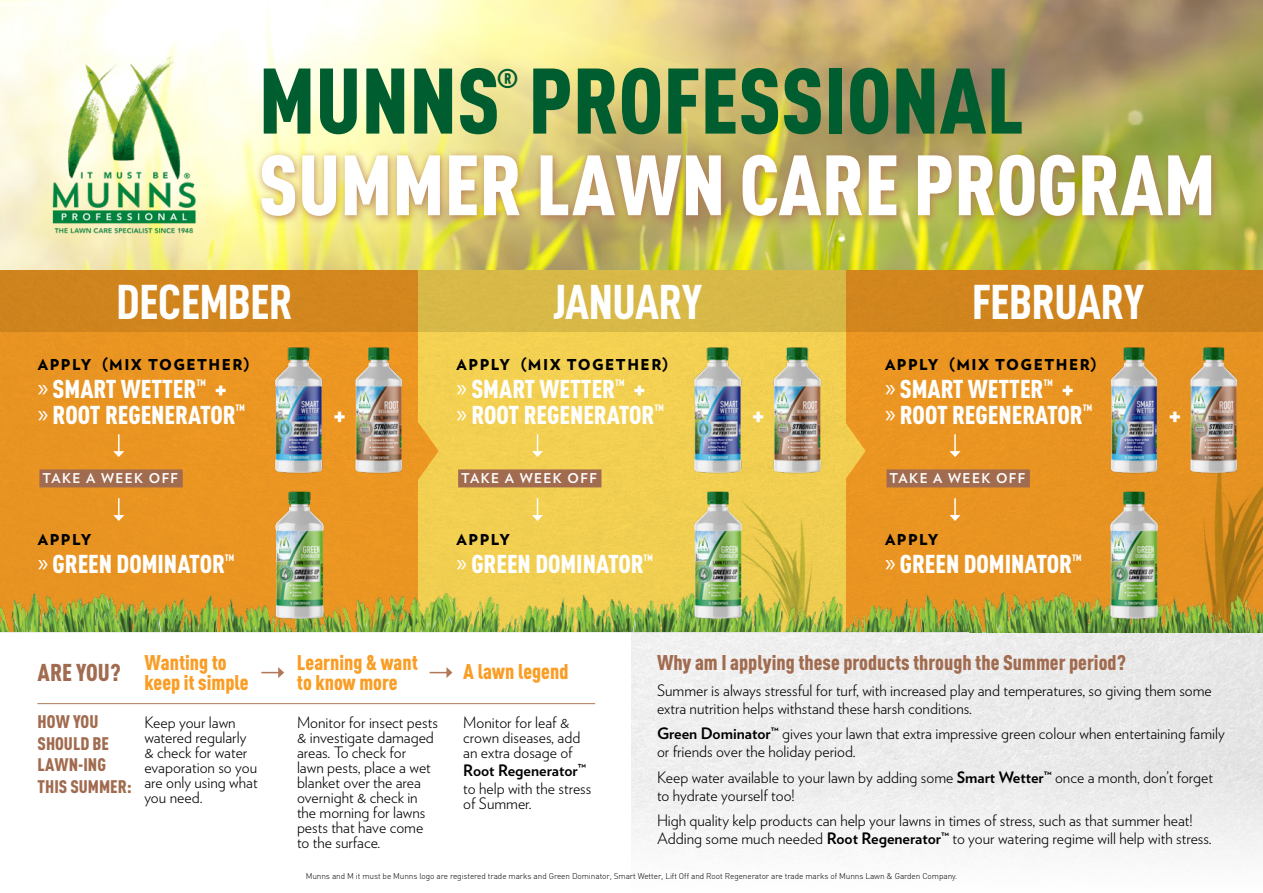
<style>
.page{position:relative;width:1263px;height:893px;background:#fff}
.page>*{position:absolute;margin:0;border:0;box-sizing:border-box;transform-origin:0 0}
.t1{font:900 91.35px "DIN Cond";color:#005d2f}
.t2{font:900 84px "DIN Cond";color:#fff}
.t3{font:49.5px "D DIN Condensed Bold";color:#fff}
.t4{font:900 30px "Verlag";color:#fff}
.t5{font:900 26.85px "DIN Cond";color:#005d2f}
.t6{font:900 25.5px/25.5px "DIN Cond";color:#fff}
.t7{font:900 24px "DIN Cond";color:#a16b4f}
.t8{font:900 21px/19.5px "DIN Cond";color:#f99d25}
.t9{font:900 21px "DIN Cond";color:#a16b4f}
.t10{font:900 18px/21.6px "DIN Cond";color:#a16b4f}
.t11{font:300 15.75px/15px "Verlag";color:#000}
.t12{font:900 15px "Verlag";letter-spacing:.1em;color:#000}
.t13{font:700 13.5px "Verlag";letter-spacing:.1em;color:#fff}
.t14{font:300 8.25px "DIN";letter-spacing:-.01em;color:#000}
.s1{font-family:"Myriad Pro";font-weight:400}
.s2{font-weight:700}
.s3{font-weight:700;font-size:16.5px}
</style>
<div class="page">
<img style="left:0;top:0;width:1263px;height:270px">
<svg style="left:1px;top:1px;width:248px;height:268px"></svg>
<img style="left:631px;top:633px;width:632px;height:141px">
<div style="left:631px;top:774px;width:632px;height:119px;background:#f5f5f5"></div>
<img style="left:0;top:270px;width:1263px;height:363px">
<div style="left:886px;top:469px;width:144px;height:18px;background:#a16b4f"></div>
<div style="left:458px;top:469px;width:143px;height:18px;background:#a16b4f"></div>
<div style="left:39px;top:469px;width:144px;height:18px;background:#a16b4f"></div>
<img style="left:765px;top:336px;width:73px;height:149px">
<img style="left:347px;top:336px;width:72px;height:149px">
<img style="left:1182px;top:336px;width:73px;height:149px">
<img style="left:676px;top:336px;width:76px;height:143px">
<img style="left:258px;top:336px;width:75px;height:143px">
<img style="left:1093px;top:336px;width:75px;height:143px">
<svg style="left:261px;top:667px;width:23px;height:11px"></svg>
<svg style="left:430px;top:667px;width:22px;height:11px"></svg>
<svg style="left:532px;top:498px;width:11px;height:23px"></svg>
<svg style="left:113px;top:498px;width:11px;height:23px"></svg>
<svg style="left:949px;top:498px;width:11px;height:23px"></svg>
<svg style="left:532px;top:434px;width:11px;height:23px"></svg>
<svg style="left:113px;top:434px;width:11px;height:23px"></svg>
<svg style="left:949px;top:434px;width:11px;height:23px"></svg>
<hr style="left:37px;top:703px;width:558px;height:1px;background:#b27758">
<div style="left:256px;top:149px;width:965px;height:76px;background:#b27758;opacity:.85"></div>
<img style="left:760px;top:497px;width:57px;height:93px">
<img style="left:51px;top:54px;width:147px;height:182px">
<img style="left:0;top:590px;width:969px;height:42px">
<img style="left:969px;top:575px;width:294px;height:58px">
<img style="left:1092px;top:479px;width:84px;height:152px">
<img style="left:676px;top:479px;width:84px;height:152px">
<img style="left:258px;top:479px;width:83px;height:152px">
<h1 class="t1" style="left:259px;top:44px;width:767px">MUNNS PROFESSIONAL</h1>
<h2 class="t2" style="left:259px;top:133px;width:958px">SUMMER LAWN CARE PROGRAM</h2>
<h3 class="t5" style="left:496px;top:61px;width:24px">®</h3>
<h3 class="t3" style="left:117px;top:275px;width:177px">DECEMBER</h3>
<h3 class="t3" style="left:553px;top:275px;width:151px">JANUARY</h3>
<h3 class="t3" style="left:972px;top:275px;width:173px">FEBRUARY</h3>
<p class="t12" style="left:38px;top:352px;width:213px">APPLY (MIX TOGETHER)</p>
<h3 class="t6" style="left:38px;top:375px;width:209px"><span class="s1">»</span> SMART WETTER<sup>™</sup> +<br><span class="s1">»</span> ROOT REGENERATOR<sup>™</sup></h3>
<p class="t12" style="left:457px;top:352px;width:213px">APPLY (MIX TOGETHER)</p>
<h3 class="t6" style="left:457px;top:375px;width:209px"><span class="s1">»</span> SMART WETTER<sup>™</sup> +<br><span class="s1">»</span> ROOT REGENERATOR<sup>™</sup></h3>
<p class="t12" style="left:885px;top:352px;width:213px">APPLY (MIX TOGETHER)</p>
<h3 class="t6" style="left:885px;top:375px;width:209px"><span class="s1">»</span> SMART WETTER<sup>™</sup> +<br><span class="s1">»</span> ROOT REGENERATOR<sup>™</sup></h3>
<h3 class="t4" style="left:333px;top:393px;width:15px">+</h3>
<h3 class="t4" style="left:752px;top:393px;width:15px">+</h3>
<h3 class="t4" style="left:1168px;top:393px;width:15px">+</h3>
<p class="t13" style="left:42px;top:467px;width:137px">TAKE A WEEK OFF</p>
<p class="t13" style="left:461px;top:467px;width:137px">TAKE A WEEK OFF</p>
<p class="t13" style="left:889px;top:467px;width:137px">TAKE A WEEK OFF</p>
<p class="t12" style="left:38px;top:527px;width:55px">APPLY</p>
<h3 class="t6" style="left:38px;top:551px;width:198px"><span class="s1">»</span> GREEN DOMINATOR<sup>™</sup></h3>
<p class="t12" style="left:457px;top:527px;width:55px">APPLY</p>
<h3 class="t6" style="left:457px;top:551px;width:198px"><span class="s1">»</span> GREEN DOMINATOR<sup>™</sup></h3>
<p class="t12" style="left:885px;top:527px;width:55px">APPLY</p>
<h3 class="t6" style="left:885px;top:551px;width:198px"><span class="s1">»</span> GREEN DOMINATOR<sup>™</sup></h3>
<h3 class="t7" style="left:38px;top:657px;width:85px">ARE YOU?</h3>
<p class="t10" style="left:38px;top:710px;width:96px">HOW YOU<br>SHOULD BE<br>LAWN-ING<br>THIS SUMMER:</p>
<h3 class="t8" style="left:144px;top:652px;width:106px">Wanting to keep it simple</h3>
<h3 class="t8" style="left:297px;top:652px;width:122px">Learning &amp; want to know more</h3>
<h3 class="t8" style="left:463px;top:661px;width:107px">A lawn legend</h3>
<p class="t11" style="left:297px;top:714px;width:142px">Monitor for insect pests &amp; investigate damaged areas. To check for<br>lawn pests, place a wet blanket over the area overnight &amp; check in the morning for lawns pests that have come to the surface.</p>
<p class="t11" style="left:463px;top:714px;width:119px">Monitor for leaf &amp; crown diseases, add an extra dosage of</p>
<p class="t11" style="left:144px;top:714px;width:115px">Keep your lawn watered regularly &amp; check for water evaporation so you are only using what you need.</p>
<p class="t11" style="left:463px;top:760px;width:130px;line-height:18px"><span class="s2">Root Regenerator</span><span class="s3">™ </span>to help with the stress</p>
<p class="t11" style="left:463px;top:795px;width:70px">of Summer.</p>
<h3 class="t9" style="left:657px;top:650px;width:471px">Why am I applying these products through the Summer period?</h3>
<p class="t11" style="left:657px;top:680px;width:556px;line-height:18px">Summer is always stressful for turf, with increased play and temperatures, so giving them some extra nutrition helps withstand these harsh conditions.</p>
<p class="t11" style="left:657px;top:724px;width:569px;line-height:18px"><span class="s2">Green Dominator™</span> gives your lawn that extra impressive green colour when entertaining family or friends over the holiday period.</p>
<p class="t11" style="left:657px;top:767px;width:558px;line-height:18px">Keep water available to your lawn by adding some <span class="s2">Smart Wetter™</span> once a month, don’t forget to hydrate yourself too!</p>
<p class="t11" style="left:657px;top:811px;width:556px;line-height:18px">High quality kelp products can help your lawns in times of stress, such as that summer heat!<br>Adding some much needed <span class="s2">Root Regenerator™</span> to your watering regime will help with stress.</p>
<p class="t14" style="left:306px;top:871px;width:653px">Munns and M it must be Munns logo are registered trade marks and Green Dominator, Smart Wetter, Lift Off and Root Regenerator are trade marks of Munns Lawn &amp; Garden Company.</p>
</div>
